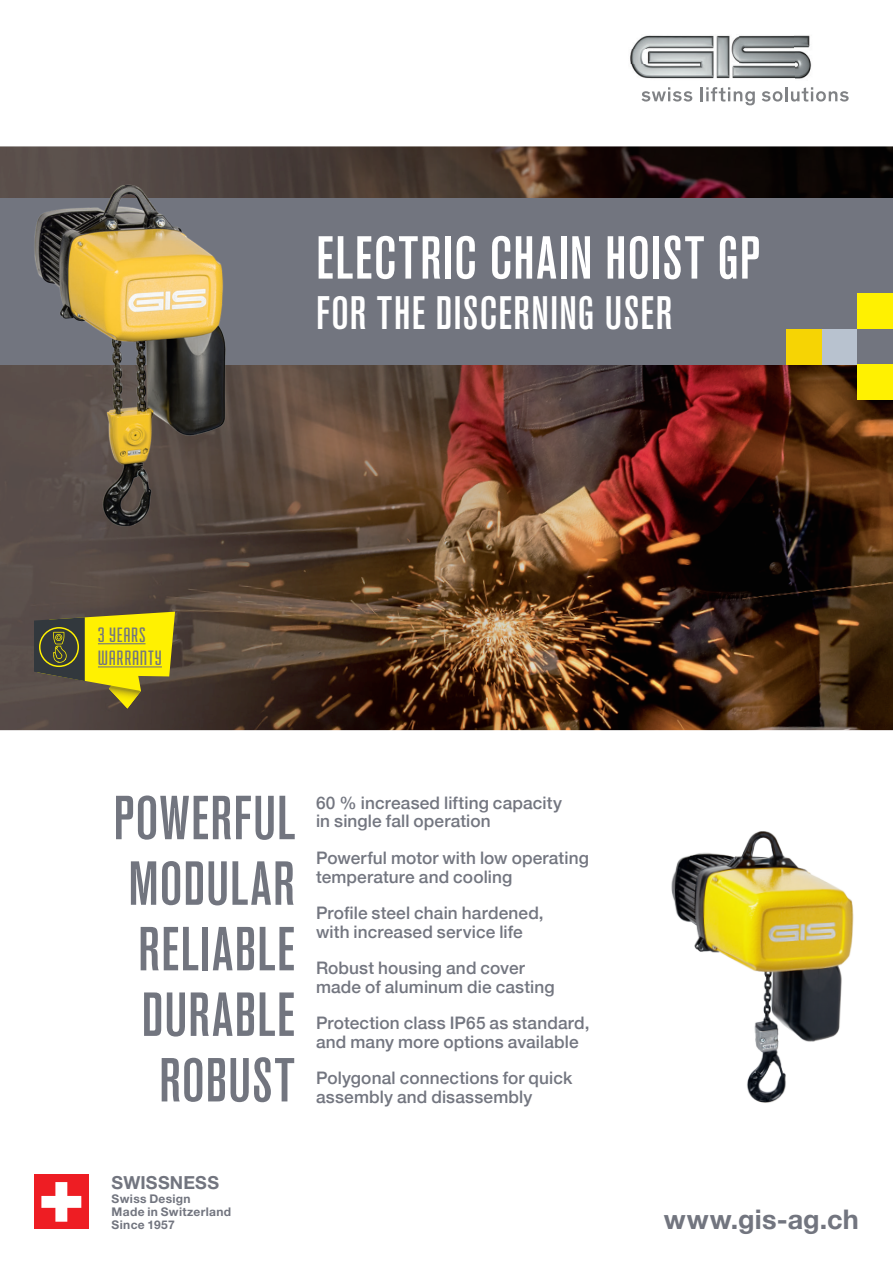
<style>
.page{position:relative;width:893px;height:1263px;background:#fff}
.page>*{position:absolute;margin:0;border:0;box-sizing:border-box;transform-origin:0 0}
.USP_Front_Schlagwort{font:500 condensed 61.5px "Akzidenz Grotesk BE";letter-spacing:.02em;color:#72757f}
.t1{font:500 condensed 60px "Akzidenz Grotesk BE";letter-spacing:.025em;color:#fff}
.t2{font:500 condensed 46.5px "Akzidenz Grotesk BE";letter-spacing:.03em;color:#fff}
.t3{font:700 27px "Helvetica Neue";letter-spacing:.01em;color:#72757f}
.t4{font:21.9px/23.1px "Fairview Small Caps";letter-spacing:.035em;color:#72757f}
.Swissness{font:700 18px "Helvetica Neue LT Pro";letter-spacing:.01em;color:#72757f}
.USP-Liste-neu{font:500 17.25px/18.6px "Helvetica Neue";letter-spacing:.005em;color:#737680}
.Made_in_Switzerland{font:700 12px "Helvetica Neue LT Pro";letter-spacing:.03em;color:#72757f}
</style>
<div class="page">
<img style="left:0;top:146px;width:893px;height:584px">
<div style="left:0;top:198px;width:893px;height:166px;background:#72757f"></div>
<img style="left:0;top:172px;width:233px;height:361px">
<div style="left:822px;top:329px;width:35px;height:35px;background:#b8c2cf"></div>
<div style="left:786px;top:329px;width:36px;height:35px;background:#f6d404"></div>
<div style="left:857px;top:364px;width:36px;height:35px;background:#fff101"></div>
<div style="left:857px;top:294px;width:36px;height:35px;background:#fff101"></div>
<svg style="left:641px;top:87px;width:51px;height:15px"></svg>
<svg style="left:701px;top:87px;width:54px;height:18px"></svg>
<svg style="left:762px;top:91px;width:20px;height:11px"></svg>
<hr style="left:785px;top:87px;width:3px;height:14px;background:#808285">
<svg style="left:791px;top:87px;width:58px;height:15px"></svg>
<img style="left:630px;top:35px;width:182px;height:44px">
<img style="left:671px;top:831px;width:183px;height:272px">
<svg style="left:34px;top:612px;width:141px;height:96px;background:#9d9422"></svg>
<hr style="left:98px;top:643px;width:48px;height:1px;background:#72757f">
<hr style="left:98px;top:666px;width:64px;height:1px;background:#72757f">
<hr style="left:214px;top:1175px;width:1px;height:54px;background:#231f20">
<div style="left:34px;top:1175px;width:55px;height:54px;background:#ee1d23"></div>
<svg style="left:41px;top:1182px;width:40px;height:40px"></svg>
<p class="t1" style="left:316px;top:225px;width:445px">ELECTRIC CHAIN HOIST GP</p>
<p class="t2" style="left:316px;top:287px;width:358px">FOR THE DISCERNING USER</p>
<p class="t4" style="left:98px;top:623px;width:65px">3 YEARS<br>WARRANTY</p>
<p class="USP_Front_Schlagwort" style="left:113px;top:784px;width:183px">POWERFUL</p>
<p class="USP_Front_Schlagwort" style="left:128px;top:850px;width:168px">MODULAR</p>
<p class="USP_Front_Schlagwort" style="left:138px;top:915px;width:158px">RELIABLE</p>
<p class="USP_Front_Schlagwort" style="left:142px;top:981px;width:155px">DURABLE</p>
<p class="USP_Front_Schlagwort" style="left:159px;top:1046px;width:137px">ROBUST</p>
<p class="USP-Liste-neu" style="left:316px;top:792px;width:247px">60 % increased lifting capacity in single fall operation</p>
<p class="USP-Liste-neu" style="left:316px;top:847px;width:274px">Powerful motor with low operating temperature and cooling</p>
<p class="USP-Liste-neu" style="left:316px;top:902px;width:229px">Profile steel chain hardened, with increased service life</p>
<p class="USP-Liste-neu" style="left:316px;top:957px;width:240px">Robust housing and cover made of aluminum die casting</p>
<p class="USP-Liste-neu" style="left:316px;top:1012px;width:275px">Protection class IP65 as standard, and many more options available</p>
<p class="USP-Liste-neu" style="left:316px;top:1067px;width:258px">Polygonal connections for quick assembly and disassembly</p>
<p class="Swissness" style="left:112px;top:1172px;width:109px">SWISSNESS</p>
<p class="Made_in_Switzerland" style="left:112px;top:1191px;width:81px">Swiss Design</p>
<p class="Made_in_Switzerland" style="left:112px;top:1204px;width:121px">Made in Switzerland</p>
<p class="Made_in_Switzerland" style="left:112px;top:1217px;width:65px">Since 1957</p>
<p class="t3" style="left:664px;top:1198px;width:196px">www.gis-ag.ch</p>
</div>
